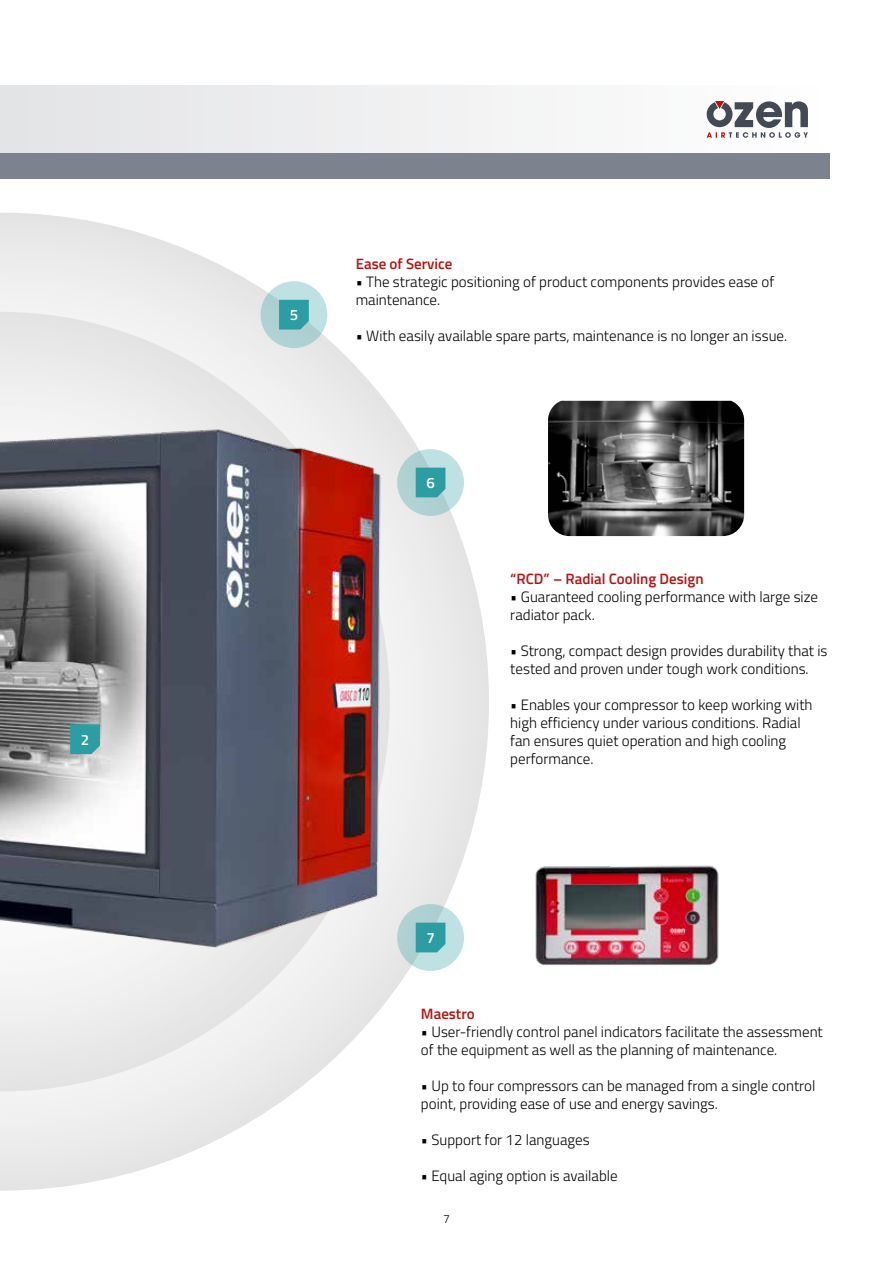
<style>
.page{position:relative;width:893px;height:1263px;background:#fff}
.page>*{position:absolute;margin:0;border:0;box-sizing:border-box;transform-origin:0 0}
.t1{font:300 15px/18px "Titillium Web";color:#000}
.t2{font:600 15px "Titillium Web";color:#b51412}
.t3{font:600 15px "Titillium Web";color:#fff}
.t4{font:300 12px "Titillium Web";color:#000}
</style>
<div class="page">
<svg style="left:0;top:213px;width:489px;height:978px"></svg>
<svg style="left:0;top:312px;width:390px;height:779px;fill:#ececec"></svg>
<img style="left:0;top:401px;width:431px;height:574px">
<svg style="left:260px;top:281px;width:67px;height:67px;fill:#b1d3d4"></svg>
<svg style="left:397px;top:449px;width:67px;height:67px;fill:#b1d3d4"></svg>
<svg style="left:397px;top:904px;width:67px;height:67px;fill:#c0e1e3"></svg>
<div style="left:0;top:85px;width:829px;height:71px;background:linear-gradient(to right,#e3e4e5,#fefeff)"></div>
<div style="left:0;top:153px;width:829px;height:26px;background:#7d838e"></div>
<svg style="left:707px;top:101px;width:101px;height:37px"></svg>
<svg style="left:279px;top:300px;width:30px;height:30px"></svg>
<svg style="left:416px;top:468px;width:29px;height:29px"></svg>
<svg style="left:70px;top:724px;width:30px;height:30px"></svg>
<svg style="left:416px;top:923px;width:29px;height:29px"></svg>
<img style="left:535px;top:865px;width:184px;height:100px">
<img style="left:548px;top:401px;width:196px;height:135px">
<p class="t3" style="left:81px;top:728px;width:10px">2</p>
<p class="t3" style="left:290px;top:304px;width:10px">5</p>
<p class="t2" style="left:356px;top:252px;width:98px">Ease of Service</p>
<p class="t1" style="left:356px;top:272px;width:420px">• The strategic positioning of product components provides ease of maintenance.</p>
<p class="t1" style="left:356px;top:326px;width:433px">• With easily available spare parts, maintenance is no longer an issue.</p>
<p class="t3" style="left:426px;top:472px;width:10px">6</p>
<p class="t2" style="left:510px;top:568px;width:195px">“RCD” – Radial Cooling Design</p>
<p class="t1" style="left:510px;top:587px;width:309px">• Guaranteed cooling performance with large size radiator pack.</p>
<p class="t1" style="left:510px;top:641px;width:319px">• Strong, compact design provides durability that is tested and proven under tough work conditions.</p>
<p class="t1" style="left:510px;top:695px;width:304px">• Enables your compressor to keep working with high efficiency under various conditions. Radial fan ensures quiet operation and high cooling performance.</p>
<p class="t3" style="left:426px;top:927px;width:10px">7</p>
<p class="t2" style="left:421px;top:1003px;width:55px">Maestro</p>
<p class="t1" style="left:421px;top:1022px;width:403px">• User-friendly control panel indicators facilitate the assessment of the equipment as well as the planning of maintenance.</p>
<p class="t1" style="left:421px;top:1076px;width:396px">• Up to four compressors can be managed from a single control point, providing ease of use and energy savings.</p>
<p class="t1" style="left:421px;top:1130px;width:170px">• Support for 12 languages</p>
<p class="t1" style="left:421px;top:1166px;width:198px">• Equal aging option is available</p>
<p class="t4" style="left:443px;top:1210px;width:8px">7</p>
</div>
